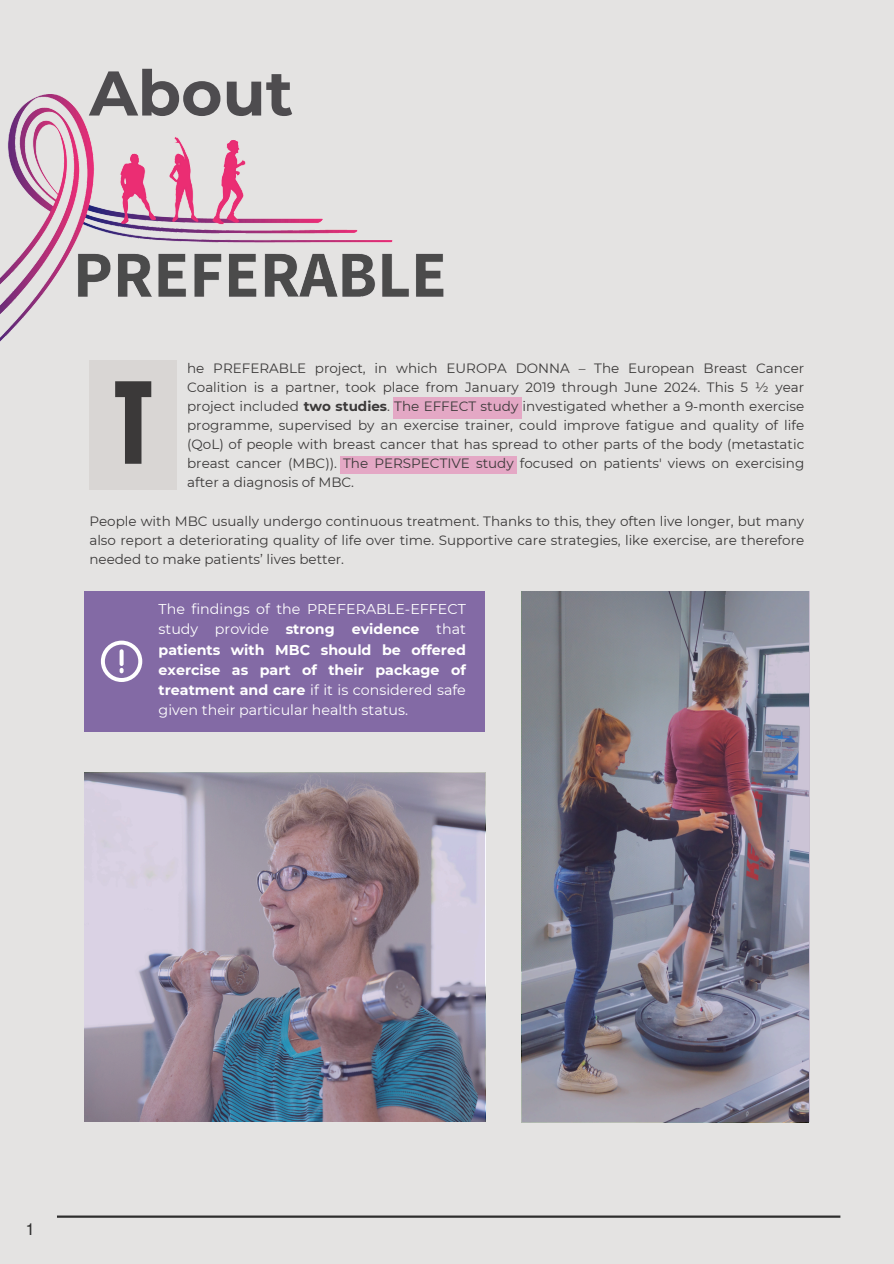
<style>
.page{position:relative;width:894px;height:1264px;background:#fff}
.page>*{position:absolute;margin:0;border:0;box-sizing:border-box;transform-origin:0 0}
.t1{font:96px "Anton";color:#3b3939}
.t2{font:700 63px "Montserrat";color:#4e4c4f}
.t3{font:16.5px "Mukti";color:#2e2e2e}
.t4{font:14.25px/20.2px "Montserrat";color:#fff;text-align:justify}
.t5{font:13.5px/19.2px "Montserrat";color:#3b3939;text-align:justify}
.s1{font-weight:700}
</style>
<div class="page">
<div style="left:0;top:0;width:893px;height:1263px;background:#e4e3e2"></div>
<div style="left:84px;top:591px;width:400px;height:140px;background:#836aa5"></div>
<div style="left:89px;top:360px;width:88px;height:130px;background:#d9d6d4"></div>
<img style="left:0;top:94px;width:444px;height:248px">
<hr style="left:57px;top:1215px;width:783px;height:2px;background:#2e2e2e">
<img style="left:84px;top:773px;width:400px;height:348px">
<img style="left:521px;top:591px;width:288px;height:530px">
<div style="left:340px;top:456px;width:177px;height:17px;background:#e4a8c5"></div>
<div style="left:393px;top:397px;width:128px;height:22px;background:#e4a8c5"></div>
<svg style="left:101px;top:640px;width:41px;height:42px"></svg>
<h1 class="t2" style="left:89px;top:55px;width:205px">About</h1>
<p class="t5" style="left:187px;top:358px;width:618px">he PREFERABLE project, in which EUROPA DONNA – The European Breast Cancer Coalition is a partner, took place from January 2019 through June 2024. This 5 ½ year project included <span class="s1">two studies</span>. The EFFECT study investigated whether a 9-month exercise programme, supervised by an exercise trainer, could improve fatigue and quality of life (QoL) of people with breast cancer that has spread to other parts of the body (metastatic breast cancer (MBC)). The PERSPECTIVE study focused on patients' views on exercising after a diagnosis of MBC.</p>
<p class="t5" style="left:89px;top:511px;width:716px">People with MBC usually undergo continuous treatment. Thanks to this, they often live longer, but many also report a deteriorating quality of life over time. Supportive care strategies, like exercise, are therefore needed to make patients’ lives better.</p>
<p class="t1" style="left:114px;top:354px;width:40px">T</p>
<p class="t4" style="left:158px;top:599px;width:309px">The findings of the PREFERABLE-EFFECT study provide <span class="s1">strong evidence</span> that <span class="s1">patients with MBC should be offered exercise as part of their package of treatment and care</span> if it is considered safe given their particular health status.</p>
<p class="t3" style="left:26px;top:1217px;width:9px">1</p>
</div>
